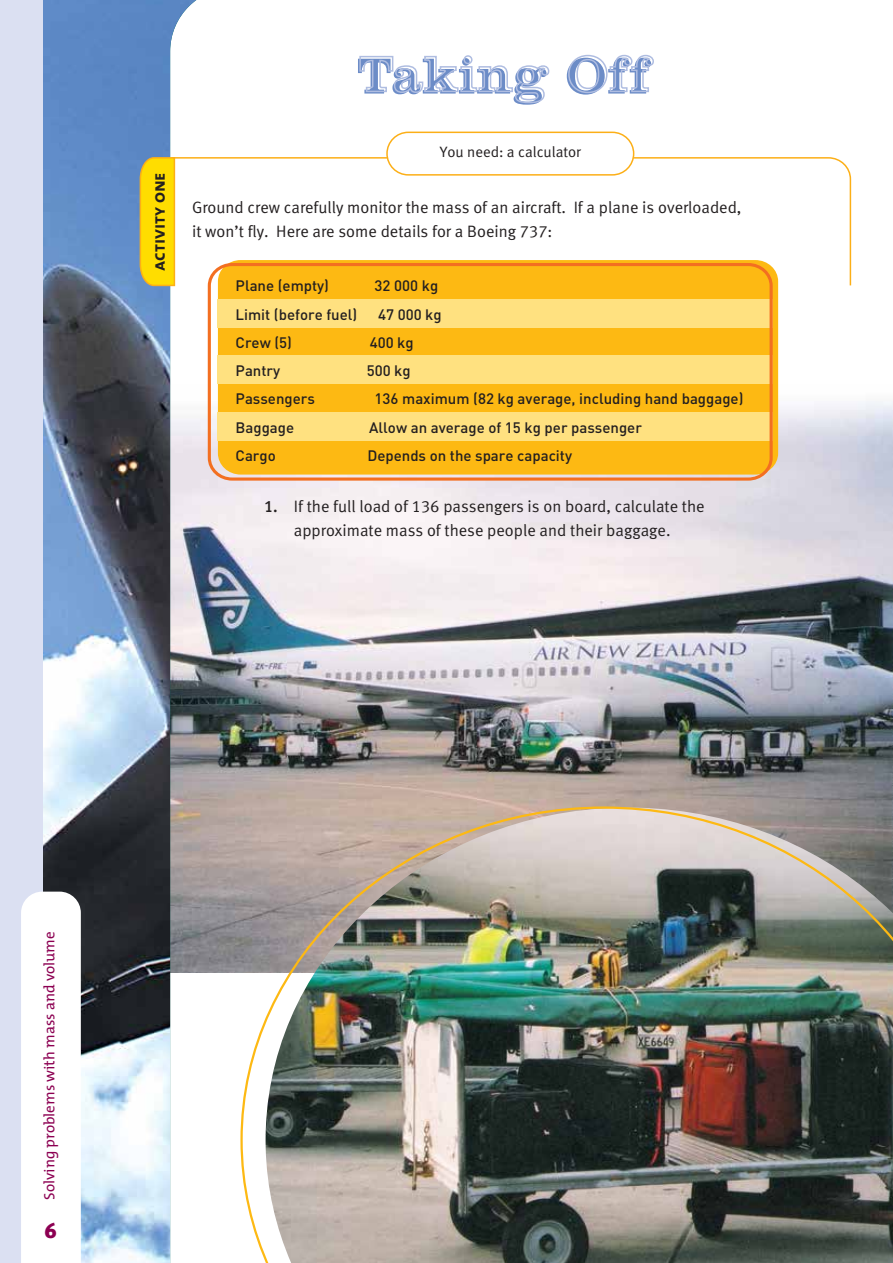
<style>
.page{position:relative;width:893px;height:1263px;background:#fff}
.page>*{position:absolute;margin:0;border:0;box-sizing:border-box;transform-origin:0 0}
.t1{font:52.5px "Clarendon";letter-spacing:.02em;color:#6c8cc7}
.t2{font:21px "Meta Black LFNZ";color:#8c0052}
.t3{font:18px "The Mix NZ Bold Caps";color:#231f20}
.t4{font:16.5px/24px "Meta Normal LFNZ";color:#231f20}
.t5{font:500 15px "DIN Unitec";color:#231f20}
.t6{font:15px "The Mix NZ";color:#8c0052}
.t7{font:15px "Meta Normal LFNZ";color:#231f20}
.s1{font-family:"Meta Medium LFNZ"}
</style>
<div class="page">
<img style="left:234px;top:384px;width:659px;height:588px">
<svg style="left:171px;top:0;width:63px;height:973px"></svg>
<img style="left:43px;top:0;width:128px;height:1263px">
<div style="left:0;top:0;width:43px;height:1263px;background:#dbe0f2"></div>
<svg style="left:176px;top:156px;width:676px;height:131px"></svg>
<svg style="left:139px;top:156px;width:37px;height:131px;background:#f5d413"></svg>
<div style="left:387px;top:132px;width:247px;height:43px;background:#fff;border-radius:21px"></div>
<div style="left:386px;top:132px;width:248px;height:44px;border:2px solid #fcaf17;border-radius:21px"></div>
<img style="left:240px;top:806px;width:653px;height:457px">
<svg style="left:21px;top:892px;width:60px;height:371px"></svg>
<div style="left:218px;top:260px;width:560px;height:215px;background:#fdb913;border-radius:22px"></div>
<div style="left:217px;top:299px;width:556px;height:29px;background:#ffe180"></div>
<div style="left:217px;top:356px;width:556px;height:28px;background:#ffe180"></div>
<div style="left:217px;top:413px;width:556px;height:28px;background:#ffe180"></div>
<svg style="left:359px;top:55px;width:191px;height:49px"></svg>
<svg style="left:568px;top:54px;width:86px;height:40px"></svg>
<div style="left:208px;top:263px;width:565px;height:218px;border:3px solid #f36f21;border-radius:22px"></div>
<p class="t3" style="left:144px;top:271px;width:100px;rotate:-90deg">activity one</p>
<h1 class="t1" style="left:357px;top:45px;width:294px">Taking Off</h1>
<p class="t7" style="left:440px;top:143px;width:143px">You need: a calculator</p>
<p class="t4" style="left:192px;top:195px;width:551px">Ground crew carefully monitor the mass of an aircraft. If a plane is overloaded, it won’t fly. Here are some details for a Boeing 737:</p>
<p class="t5" style="left:236px;top:276px;width:95px">Plane (empty)</p>
<p class="t5" style="left:375px;top:276px;width:65px">32 000 kg</p>
<p class="t5" style="left:236px;top:304px;width:123px">Limit (before fuel)</p>
<p class="t5" style="left:378px;top:304px;width:65px">47 000 kg</p>
<p class="t5" style="left:236px;top:333px;width:58px">Crew (5)</p>
<p class="t5" style="left:370px;top:333px;width:46px">400 kg</p>
<p class="t5" style="left:236px;top:361px;width:46px">Pantry</p>
<p class="t5" style="left:367px;top:361px;width:46px">500 kg</p>
<p class="t5" style="left:236px;top:389px;width:81px">Passengers</p>
<p class="t5" style="left:375px;top:389px;width:370px">136 maximum (82 kg average, including hand baggage)</p>
<p class="t5" style="left:236px;top:417px;width:60px">Baggage</p>
<p class="t5" style="left:369px;top:417px;width:274px">Allow an average of 15 kg per passenger</p>
<p class="t5" style="left:236px;top:446px;width:42px">Cargo</p>
<p class="t5" style="left:367px;top:446px;width:206px">Depends on the spare capacity</p>
<p class="t4" style="left:264px;top:494px;width:442px;text-align:center"><span class="s1">1.</span> If the full load of 136 passengers is on board, calculate the approximate mass of these people and their baggage.</p>
<p class="t6" style="left:37px;top:1200px;width:270px;rotate:-90deg">Solving problems with mass and volume</p>
<p class="t2" style="left:45px;top:1218px;width:13px">6</p>
</div>
